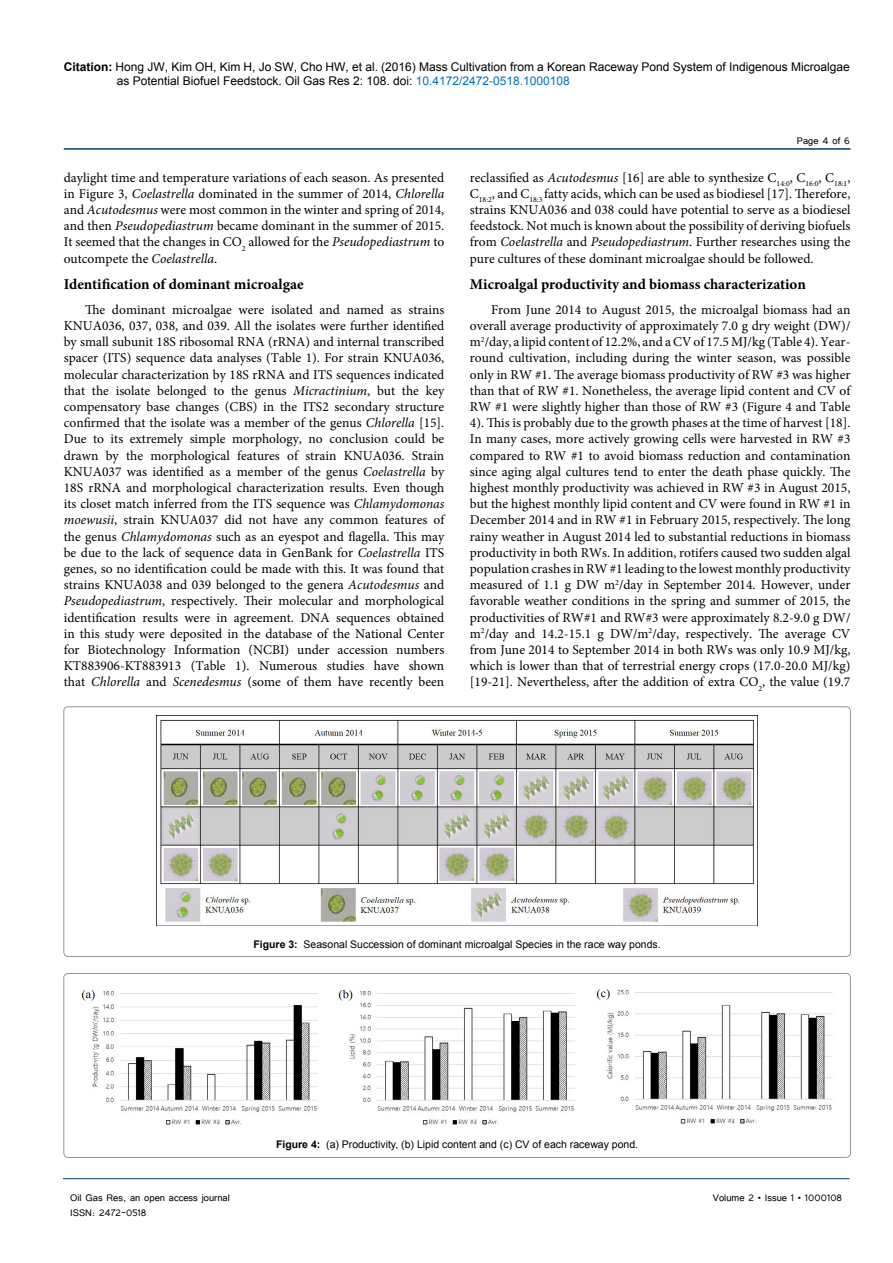
<style>
.page{position:relative;width:893px;height:1263px;background:#fff}
.page>*{position:absolute;margin:0;border:0;box-sizing:border-box;transform-origin:0 0}
.t1{font:700 15px "Minion Pro";color:#000}
.t2{font:13.5px/16.2px "Minion Pro";color:#000;text-align:justify}
.t3{font:12px/14.4px "Arial";color:#000}
.t4{font:12px "Tunga";color:#000}
.t5{font:10.5px "Arial";color:#000}
.s1{font-weight:700}
.s2{color:#0072bc}
.s3{font-style:italic}
</style>
<div class="page">
<hr style="left:64px;top:148px;width:786px;height:2px;background:#004159">
<hr style="left:63px;top:1178px;width:787px;height:1px;background:#004159">
<div style="left:64px;top:707px;width:786px;height:249px;border:1px solid #939598;border-radius:4px"></div>
<img style="left:157px;top:715px;width:601px;height:210px">
<div style="left:64px;top:973px;width:786px;height:184px;border:1px solid #939598;border-radius:4px"></div>
<img style="left:81px;top:990px;width:237px;height:135px">
<img style="left:338px;top:988px;width:237px;height:137px">
<img style="left:596px;top:989px;width:237px;height:135px">
<p class="t3" style="left:117px;top:60px;width:734px;text-indent:-53px"><span class="s1">Citation:</span> Hong JW, Kim OH, Kim H, Jo SW, Cho HW, et al. (2016) Mass Cultivation from a Korean Raceway Pond System of Indigenous Microalgae as Potential Biofuel Feedstock. Oil Gas Res 2: 108. doi: <span class="s2">10.4172/2472-0518.1000108</span></p>
<p class="t2" style="left:64px;top:169px;width:382px">daylight time and temperature variations of each season. As presented in Figure 3, <span class="s3">Coelastrella</span> dominated in the summer of 2014, <span class="s3">Chlorella </span>and <span class="s3">Acutodesmus</span> were most common in the winter and spring of 2014, and then <span class="s3">Pseudopediastrum</span> became dominant in the summer of 2015.<br>It seemed that the changes in CO<sub>2</sub> allowed for the <span class="s3">Pseudopediastrum</span> to outcompete the <span class="s3">Coelastrella</span>.</p>
<p class="t1" style="left:64px;top:274px;width:241px">Identification of dominant microalgae</p>
<p class="t2" style="left:64px;top:301px;width:382px;text-indent:21px">The dominant microalgae were isolated and named as strains KNUA036, 037, 038, and 039. All the isolates were further identified by small subunit 18S ribosomal RNA (rRNA) and internal transcribed spacer (ITS) sequence data analyses (Table 1). For strain KNUA036, molecular characterization by 18S rRNA and ITS sequences indicated that the isolate belonged to the genus <span class="s3">Micractinium</span>, but the key compensatory base changes (CBS) in the ITS2 secondary structure confirmed that the isolate was a member of the genus <span class="s3">Chlorella</span> [15].<br>Due to its extremely simple morphology, no conclusion could be drawn by the morphological features of strain KNUA036. Strain KNUA037 was identified as a member of the genus <span class="s3">Coelastrella</span> by 18S rRNA and morphological characterization results. Even though its closet match inferred from the ITS sequence was <span class="s3">Chlamydomonas moewusii</span>, strain KNUA037 did not have any common features of the genus <span class="s3">Chlamydomonas</span> such as an eyespot and flagella. This may be due to the lack of sequence data in GenBank for <span class="s3">Coelastrella</span> ITS genes, so no identification could be made with this. It was found that strains KNUA038 and 039 belonged to the genera <span class="s3">Acutodesmus</span> and <span class="s3">Pseudopediastrum</span>, respectively. Their molecular and morphological identification results were in agreement. DNA sequences obtained in this study were deposited in the database of the National Center for Biotechnology Information (NCBI) under accession numbers KT883906-KT883913 (Table 1). Numerous studies have shown that <span class="s3">Chlorella</span> and <span class="s3">Scenedesmus</span> (some of them have recently been</p>
<p class="t4" style="left:797px;top:133px;width:55px">Page 4 of 6</p>
<p class="t2" style="left:470px;top:169px;width:382px">reclassified as <span class="s3">Acutodesmus</span> [16] are able to synthesize C<sub>14:0</sub>, C<sub>16:0</sub>, C<sub>18:1</sub>, C<sub>18:2</sub>, and C<sub>18:3</sub> fatty acids, which can be used as biodiesel [17]. Therefore, strains KNUA036 and 038 could have potential to serve as a biodiesel feedstock. Not much is known about the possibility of deriving biofuels from <span class="s3">Coelastrella</span> and <span class="s3">Pseudopediastrum</span>. Further researches using the pure cultures of these dominant microalgae should be followed.</p>
<p class="t1" style="left:470px;top:274px;width:337px">Microalgal productivity and biomass characterization</p>
<p class="t2" style="left:470px;top:301px;width:382px;text-indent:21px">From June 2014 to August 2015, the microalgal biomass had an overall average productivity of approximately 7.0 g dry weight (DW)/ m<sup>2</sup>/day, a lipid content of 12.2%, and a CV of 17.5 MJ/kg (Table 4). Year&shy;round cultivation, including during the winter season, was possible only in RW #1. The average biomass productivity of RW #3 was higher than that of RW #1. Nonetheless, the average lipid content and CV of RW #1 were slightly higher than those of RW #3 (Figure 4 and Table 4). This is probably due to the growth phases at the time of harvest [18].<br>In many cases, more actively growing cells were harvested in RW #3 compared to RW #1 to avoid biomass reduction and contamination since aging algal cultures tend to enter the death phase quickly. The highest monthly productivity was achieved in RW #3 in August 2015, but the highest monthly lipid content and CV were found in RW #1 in December 2014 and in RW #1 in February 2015, respectively. The long rainy weather in August 2014 led to substantial reductions in biomass productivity in both RWs. In addition, rotifers caused two sudden algal population crashes in RW #1 leading to the lowest monthly productivity measured of 1.1 g DW m<sup>2</sup>/day in September 2014. However, under favorable weather conditions in the spring and summer of 2015, the productivities of RW#1 and RW#3 were approximately 8.2-9.0 g DW/ m<sup>2</sup>/day and 14.2-15.1 g DW/m<sup>2</sup>/day, respectively. The average CV from June 2014 to September 2014 in both RWs was only 10.9 MJ/kg, which is lower than that of terrestrial energy crops (17.0-20.0 MJ/kg) [19-21]. Nevertheless, after the addition of extra CO<sub>2</sub>, the value (19.7</p>
<p class="t5" style="left:253px;top:937px;width:409px"><span class="s1">Figure 3:</span> Seasonal Succession of dominant microalgal Species in the race way ponds.</p>
<p class="t5" style="left:276px;top:1137px;width:364px"><span class="s1">Figure 4:</span> (a) Productivity, (b) Lipid content and (c) CV of each raceway pond.</p>
<p class="t4" style="left:70px;top:1190px;width:161px">Oil Gas Res, an open access journal</p>
<p class="t4" style="left:713px;top:1190px;width:131px">Volume 2 • Issue 1 • 1000108</p>
<p class="t4" style="left:70px;top:1204px;width:78px">ISSN: 2472-0518</p>
</div>
